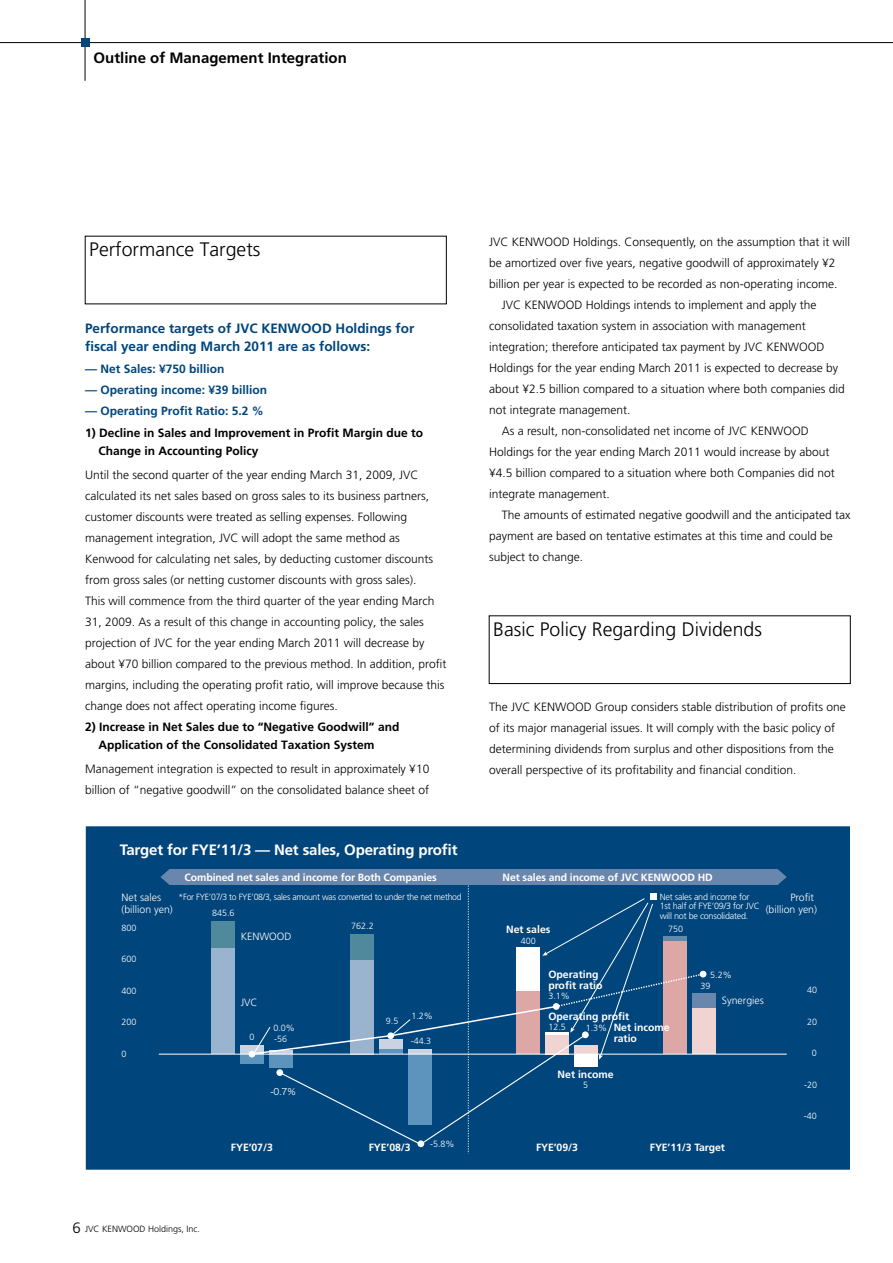
<style>
.page{position:relative;width:893px;height:1263px;background:#fff}
.page>*{position:absolute;margin:0;border:0;box-sizing:border-box;transform-origin:0 0}
.t1{font:300 19.5px "Frutiger LT Std";color:#000}
.t2{font:700 15px "Frutiger LT Std";letter-spacing:-.01em;color:#fff}
.t3{font:700 15px "Frutiger LT Std";color:#000}
.t4{font:700 13.5px/18px "Frutiger LT Std";color:#00457c}
.t5{font:300 12px/21px "Frutiger LT Std";color:#000}
.t6{font:700 12px/18px "Frutiger LT Std";color:#000}
.t7{font:700 12px "Frutiger LT Std";color:#00457c}
.t8{font:700 10.5px/10.5px "Frutiger LT Std";letter-spacing:-.01em;color:#fff}
.t9{font:300 10.5px/12px "Frutiger LT Std";color:#fff}
.t10{font:300 9px/9.8px "Frutiger LT Std";letter-spacing:-.025em;color:#fff}
.t11{font:300 9px "Frutiger LT Std";letter-spacing:-.025em;color:#fff;scale:.96 1}
.t12{font:300 9px "Frutiger LT Std";color:#000}
.t13{font:9px "Hira Kaku Pro W3 90 pv RKSJ H";color:#fff}
</style>
<div class="page">
<div style="left:86px;top:826px;width:764px;height:344px;background:#00457c"></div>
<hr style="left:159px;top:1054px;width:628px;height:1px;background:#fff">
<svg style="left:160px;top:869px;width:627px;height:285px"></svg>
<div style="left:650px;top:893px;width:7px;height:7px;background:#fff"></div>
<div style="left:489px;top:616px;width:361px;height:68px;border:1px solid #000"></div>
<hr style="left:0;top:42px;width:893px;height:1px;background:#000">
<hr style="left:85px;top:0;width:1px;height:81px;background:#000">
<div style="left:81px;top:38px;width:8px;height:9px;background:#00457c"></div>
<p class="t3" style="left:94px;top:49px;width:255px">Outline of Management Integration</p>
<h1 class="t1" style="left:89px;top:239px;width:173px">Performance Targets</h1>
<p class="t4" style="left:85px;top:319px;width:331px">Performance targets of JVC KENWOOD Holdings for fiscal year ending March 2011 are as follows:</p>
<p class="t7" style="left:85px;top:362px;width:141px">— Net Sales: ¥750 billion</p>
<p class="t7" style="left:85px;top:383px;width:184px">— Operating income: ¥39 billion</p>
<p class="t7" style="left:85px;top:404px;width:180px">— Operating Profit Ratio: 5.2 %</p>
<p class="t6" style="left:98px;top:423px;width:326px;text-indent:-13px">1) Decline in Sales and Improvement in Profit Margin due to<br>Change in Accounting Policy</p>
<p class="t5" style="left:85px;top:464px;width:363px">Until the second quarter of the year ending March 31, 2009, JVC calculated its net sales based on gross sales to its business partners, customer discounts were treated as selling expenses. Following management integration, JVC will adopt the same method as Kenwood for calculating net sales, by deducting customer discounts from gross sales (or netting customer discounts with gross sales).<br>This will commence from the third quarter of the year ending March 31, 2009. As a result of this change in accounting policy, the sales projection of JVC for the year ending March 2011 will decrease by about ¥70 billion compared to the previous method. In addition, profit margins, including the operating profit ratio, will improve because this change does not affect operating income figures.</p>
<p class="t6" style="left:98px;top:717px;width:302px;text-indent:-13px">2) Increase in Net Sales due to “Negative Goodwill” and<br>Application of the Consolidated Taxation System</p>
<p class="t5" style="left:85px;top:758px;width:346px">Management integration is expected to result in approximately ¥10 billion of “negative goodwill” on the consolidated balance sheet of</p>
<p class="t5" style="left:489px;top:231px;width:362px">JVC KENWOOD Holdings. Consequently, on the assumption that it will</p>
<p class="t5" style="left:489px;top:252px;width:348px">be amortized over five years, negative goodwill of approximately ¥2</p>
<p class="t5" style="left:489px;top:273px;width:350px">billion per year is expected to be recorded as non-operating income.</p>
<p class="t5" style="left:502px;top:294px;width:316px">JVC KENWOOD Holdings intends to implement and apply the</p>
<p class="t5" style="left:489px;top:315px;width:318px">consolidated taxation system in association with management</p>
<p class="t5" style="left:489px;top:336px;width:337px">integration; therefore anticipated tax payment by JVC KENWOOD</p>
<p class="t5" style="left:489px;top:357px;width:350px">Holdings for the year ending March 2011 is expected to decrease by</p>
<p class="t5" style="left:489px;top:378px;width:357px">about ¥2.5 billion compared to a situation where both companies did</p>
<p class="t5" style="left:489px;top:399px;width:143px">not integrate management.</p>
<p class="t5" style="left:502px;top:420px;width:309px">As a result, non-consolidated net income of JVC KENWOOD</p>
<p class="t5" style="left:489px;top:441px;width:342px">Holdings for the year ending March 2011 would increase by about</p>
<p class="t5" style="left:489px;top:462px;width:347px">¥4.5 billion compared to a situation where both Companies did not</p>
<p class="t5" style="left:489px;top:483px;width:122px">integrate management.</p>
<p class="t5" style="left:502px;top:504px;width:350px">The amounts of estimated negative goodwill and the anticipated tax</p>
<p class="t5" style="left:489px;top:525px;width:345px">payment are based on tentative estimates at this time and could be</p>
<p class="t5" style="left:489px;top:546px;width:96px">subject to change.</p>
<h1 class="t1" style="left:493px;top:618px;width:270px">Basic Policy Regarding Dividends</h1>
<p class="t5" style="left:489px;top:697px;width:358px">The JVC KENWOOD Group considers stable distribution of profits one of its major managerial issues. It will comply with the basic policy of determining dividends from surplus and other dispositions from the overall perspective of its profitability and financial condition.</p>
<p class="t2" style="left:120px;top:841px;width:339px">Target for FYE’11/3 — Net sales, Operating profit</p>
<p class="t8" style="left:185px;top:872px;width:254px">Combined net sales and income for Both Companies</p>
<p class="t11" style="left:178px;top:891px;width:296px">*For FYE’07/3 to FYE’08/3, sales amount was converted to under the net method</p>
<p class="t9" style="left:241px;top:931px;width:52px">KENWOOD</p>
<p class="t8" style="left:503px;top:872px;width:212px">Net sales and income of JVC KENWOOD HD</p>
<p class="t9" style="left:766px;top:891px;width:53px;text-align:right">Profit (billion yen)</p>
<p class="t10" style="left:660px;top:892px;width:101px">Net sales and income for<br>1st half of FYE’09/3 for JVC will not be consolidated.</p>
<p class="t9" style="left:121px;top:891px;width:53px">Net sales (billion yen)</p>
<p class="t10" style="left:121px;top:923px;width:17px">800</p>
<p class="t10" style="left:351px;top:921px;width:24px">762.2</p>
<p class="t8" style="left:506px;top:924px;width:46px">Net sales</p>
<p class="t10" style="left:521px;top:936px;width:17px">400</p>
<p class="t10" style="left:212px;top:908px;width:24px">845.6</p>
<p class="t10" style="left:668px;top:924px;width:17px">750</p>
<p class="t10" style="left:121px;top:954px;width:17px">600</p>
<p class="t10" style="left:121px;top:986px;width:17px">400</p>
<p class="t10" style="left:121px;top:1017px;width:17px">200</p>
<p class="t10" style="left:121px;top:1049px;width:7px">0</p>
<p class="t12" style="left:85px;top:1224px;width:117px">JVC KENWOOD Holdings, Inc.</p>
<p class="t9" style="left:241px;top:996px;width:18px">JVC</p>
<p class="t10" style="left:249px;top:1032px;width:7px">0</p>
<p class="t10" style="left:273px;top:1023px;width:23px">0.0%</p>
<p class="t10" style="left:274px;top:1034px;width:15px">-56</p>
<p class="t13" style="left:270px;top:1083px;width:27px">-0.7％</p>
<p class="t10" style="left:386px;top:1016px;width:14px">9.5</p>
<p class="t10" style="left:411px;top:1011px;width:23px">1.2%</p>
<p class="t10" style="left:411px;top:1036px;width:22px">-44.3</p>
<p class="t8" style="left:548px;top:969px;width:56px">Operating profit ratio</p>
<p class="t10" style="left:548px;top:991px;width:23px">3.1%</p>
<p class="t8" style="left:548px;top:1011px;width:82px">Operating profit</p>
<p class="t10" style="left:548px;top:1022px;width:19px">12.5</p>
<p class="t8" style="left:614px;top:1022px;width:58px">Net income ratio</p>
<p class="t10" style="left:586px;top:1023px;width:23px">1.3%</p>
<p class="t8" style="left:558px;top:1069px;width:58px">Net income</p>
<p class="t10" style="left:583px;top:1080px;width:7px">5</p>
<p class="t10" style="left:710px;top:970px;width:23px">5.2%</p>
<p class="t10" style="left:700px;top:981px;width:12px">39</p>
<p class="t9" style="left:722px;top:995px;width:43px">Synergies</p>
<p class="t10" style="left:430px;top:1139px;width:26px">-5.8%</p>
<p class="t8" style="left:231px;top:1142px;width:43px">FYE’07/3</p>
<p class="t8" style="left:369px;top:1142px;width:43px">FYE’08/3</p>
<p class="t8" style="left:536px;top:1142px;width:43px">FYE’09/3</p>
<p class="t8" style="left:650px;top:1142px;width:76px">FYE’11/3 Target</p>
<p class="t10" style="left:807px;top:985px;width:12px">40</p>
<p class="t10" style="left:807px;top:1017px;width:12px">20</p>
<p class="t10" style="left:812px;top:1048px;width:7px">0</p>
<p class="t10" style="left:804px;top:1080px;width:15px">-20</p>
<p class="t10" style="left:804px;top:1111px;width:15px">-40</p>
</div>
